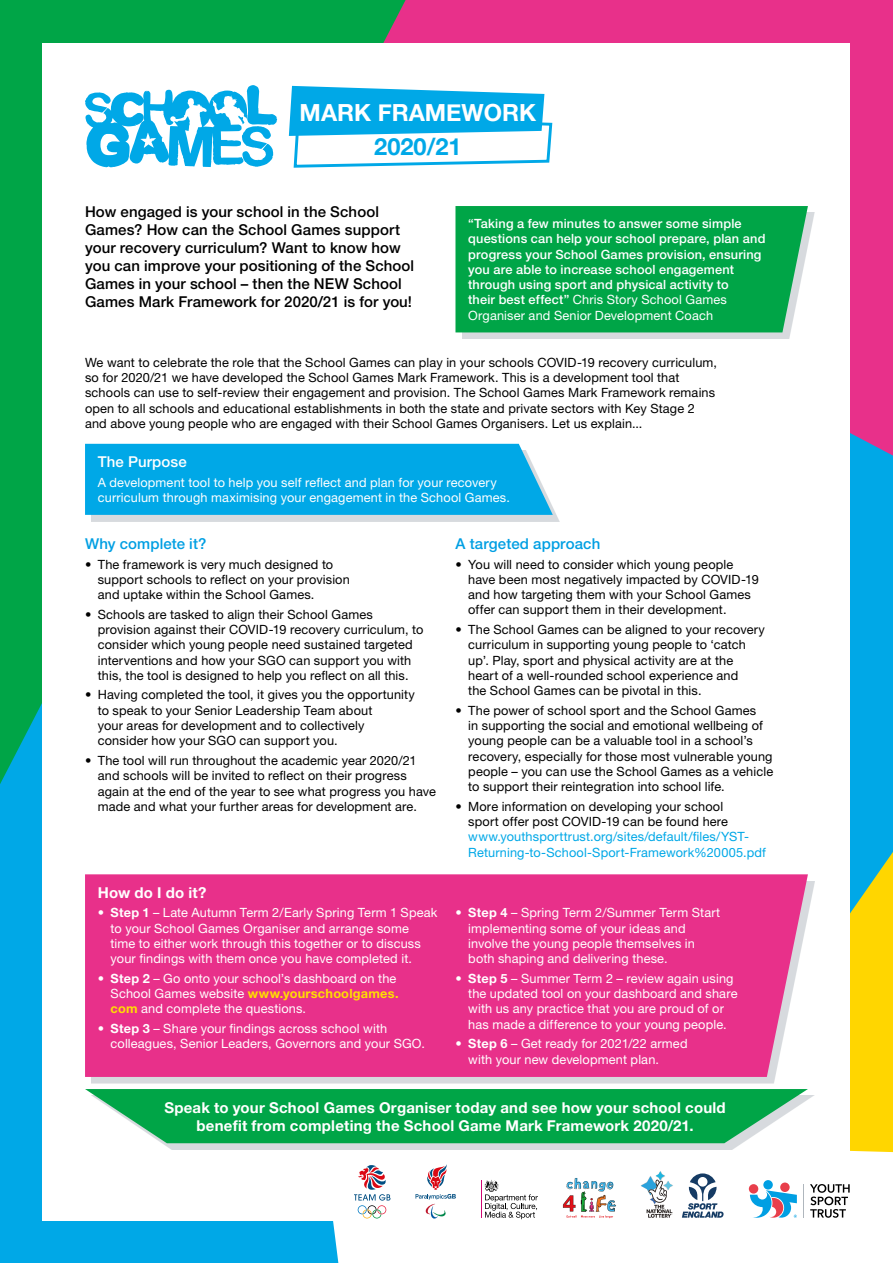
<style>
.page{position:relative;width:893px;height:1263px;background:#00a8e7}
.page>*{position:absolute;margin:0;border:0;box-sizing:border-box;transform-origin:0 0}
.t1{font:700 23.55px/34px "Helvetica Neue";color:#fff;text-align:center}
.t2{font:500 15px/18px "Helvetica Neue LT Std";letter-spacing:.005em;color:#000}
.t3{font:700 15px/18px "Helvetica Neue LT Std";letter-spacing:.015em;color:#fff;text-align:center}
.t4{font:500 15px "Helvetica Neue LT Std";letter-spacing:.005em;color:#009fe3}
.t5{font:500 15px "Helvetica Neue LT Std";letter-spacing:.01em;color:#fff}
.t6{font:12.75px/15.3px "Helvetica Neue LT Std";letter-spacing:.01em;color:#000}
.t7{font:12.75px/15.3px "Helvetica Neue LT Std";letter-spacing:.01em;color:#fff}
.t8{font:500 12.75px/15.3px "Helvetica Neue LT Std";letter-spacing:.015em;color:#fff}
.t9{font:12.75px/15.3px "Helvetica Neue LT Std";letter-spacing:.01em;color:#00a8e7}
.s1{color:#00a8e7}
.s2{font-weight:400}
.s3{font-weight:700}
.s4{font-weight:700;color:#ffdf00}
.s5{color:#000}
</style>
<div class="page">
<div style="left:412px;top:0;width:481px;height:456px;background:#e8308a"></div>
<svg style="left:0;top:0;width:412px;height:809px;fill:#00a547"></svg>
<svg style="left:850px;top:852px;width:43px;height:284px;fill:#ffd600"></svg>
<div style="left:43px;top:43px;width:807px;height:1177px;background:#fff"></div>
<div style="left:322px;top:1136px;width:571px;height:127px;background:#fff"></div>
<svg style="left:563px;top:1178px;width:53px;height:40px"></svg>
<div style="left:749px;top:1184px;width:9px;height:9px;background:#e83f4b;border-radius:50%"></div>
<div style="left:780px;top:1182px;width:10px;height:10px;background:#e83f4b;border-radius:50%"></div>
<div style="left:763px;top:1180px;width:10px;height:9px;background:#009fe3;border-radius:50%"></div>
<svg style="left:810px;top:1184px;width:40px;height:34px"></svg>
<hr style="left:803px;top:1184px;width:1px;height:33px;background:#afb6bd">
<svg style="left:750px;top:1190px;width:47px;height:28px"></svg>
<svg style="left:354px;top:1163px;width:36px;height:55px"></svg>
<svg style="left:415px;top:1164px;width:41px;height:56px"></svg>
<hr style="left:481px;top:1180px;width:1px;height:37px;background:#d10873">
<svg style="left:484px;top:1180px;width:54px;height:39px"></svg>
<img style="left:640px;top:1176px;width:1px;height:20px">
<svg style="left:641px;top:1171px;width:32px;height:47px"></svg>
<svg style="left:682px;top:1173px;width:42px;height:45px"></svg>
<div style="left:462px;top:212px;width:352px;height:127px;background:#afb6bd;opacity:.5"></div>
<div style="left:455px;top:206px;width:353px;height:126px;background:#00a547"></div>
<div style="left:91px;top:881px;width:723px;height:202px;background:#afb6bd;opacity:.5"></div>
<div style="left:85px;top:874px;width:723px;height:203px;background:#e8308a"></div>
<svg style="left:85px;top:85px;width:192px;height:82px"></svg>
<svg style="left:289px;top:86px;width:264px;height:82px"></svg>
<div style="left:91px;top:1095px;width:723px;height:55px;background:#afb6bd;opacity:.5"></div>
<svg style="left:85px;top:1089px;width:723px;height:54px"></svg>
<div style="left:91px;top:450px;width:468px;height:71px;background:#afb6bd;opacity:.5"></div>
<div style="left:85px;top:444px;width:468px;height:71px;background:#00a8e7"></div>
<p class="t1" style="left:300px;top:96px;width:238px">MARK FRAMEWORK<br><span class="s1">2020/21</span></p>
<p class="t2" style="left:85px;top:202px;width:331px">How engaged is your school in the School Games? How can the School Games support your recovery curriculum? Want to know how you can improve your positioning of the School Games in your school – then the NEW School Games Mark Framework for 2020/21 is for you!</p>
<p class="t8" style="left:468px;top:216px;width:299px">“Taking a few minutes to answer some simple questions can help your school prepare, plan and progress your School Games provision, ensuring you are able to increase school engagement through using sport and physical activity to<br>their best effect” <span class="s2">Chris Story School Games Organiser and Senior Development Coach</span></p>
<p class="t6" style="left:85px;top:354px;width:633px">We want to celebrate the role that the School Games can play in your schools COVID-19 recovery curriculum, so for 2020/21 we have developed the School Games Mark Framework. This is a development tool that schools can use to self-review their engagement and provision. The School Games Mark Framework remains open to all schools and educational establishments in both the state and private sectors with Key Stage 2 and above young people who are engaged with their School Games Organisers. Let us explain...</p>
<p class="t5" style="left:98px;top:453px;width:91px">The Purpose</p>
<p class="t7" style="left:98px;top:474px;width:414px">A development tool to help you self reflect and plan for your recovery curriculum through maximising your engagement in the School Games.</p>
<p class="t4" style="left:85px;top:535px;width:123px">Why complete it?</p>
<p class="t6" style="left:98px;top:556px;width:254px;text-indent:-13px">• The framework is very much designed to support schools to reflect on your provision and uptake within the School Games.</p>
<p class="t6" style="left:98px;top:606px;width:327px;text-indent:-13px">• Schools are tasked to align their School Games provision against their COVID-19 recovery curriculum, to consider which young people need sustained targeted interventions and how your SGO can support you with this, the tool is designed to help you reflect on all this.</p>
<p class="t6" style="left:98px;top:687px;width:319px;text-indent:-13px">• Having completed the tool, it gives you the opportunity to speak to your Senior Leadership Team about<br>your areas for development and to collectively consider how your SGO can support you.</p>
<p class="t6" style="left:98px;top:752px;width:340px;text-indent:-13px">• The tool will run throughout the academic year 2020/21 and schools will be invited to reflect on their progress again at the end of the year to see what progress you have made and what your further areas for development are.</p>
<p class="t3" style="left:98px;top:883px;width:110px">How do I do it?</p>
<p class="t7" style="left:111px;top:905px;width:328px;text-indent:-13px"><span class="s3">• Step 1</span> – Late Autumn Term 2/Early Spring Term 1 Speak to your School Games Organiser and arrange some<br>time to either work through this together or to discuss your findings with them once you have completed it.</p>
<p class="t7" style="left:111px;top:970px;width:289px;text-indent:-13px"><span class="s3">• Step 2</span> – Go onto your school’s dashboard on the<br>School Games website <span class="s4">www.yourschoolgames. com</span> and complete the questions.</p>
<p class="t7" style="left:111px;top:1021px;width:316px;text-indent:-13px"><span class="s3">• Step 3</span> – Share your findings across school with colleagues, Senior Leaders, Governors and your SGO.</p>
<p class="t4" style="left:455px;top:535px;width:146px">A targeted approach</p>
<p class="t6" style="left:468px;top:556px;width:292px;text-indent:-13px">• You will need to consider which young people have been most negatively impacted by COVID-19 and how targeting them with your School Games offer can support them in their development.</p>
<p class="t6" style="left:468px;top:622px;width:298px;text-indent:-13px">• The School Games can be aligned to your recovery curriculum in supporting young people to ‘catch up’. Play, sport and physical activity are at the heart of a well-rounded school experience and<br>the School Games can be pivotal in this.</p>
<p class="t6" style="left:468px;top:702px;width:306px;text-indent:-13px">• The power of school sport and the School Games<br>in supporting the social and emotional wellbeing of young people can be a valuable tool in a school’s recovery, especially for those most vulnerable young people – you can use the School Games as a vehicle to support their reintegration into school life.</p>
<p class="t9" style="left:468px;top:798px;width:299px;text-indent:-13px"><span class="s5">• More information on developing your school<br>sport offer post COVID-19 can be found here </span>www.youthsporttrust.org/sites/default/files/YST-Returning-to-School-Sport-Framework%20005.pdf</p>
<p class="t7" style="left:468px;top:905px;width:253px;text-indent:-13px"><span class="s3">• Step 4</span> – Spring Term 2/Summer Term Start implementing some of your ideas and involve the young people themselves in both shaping and delivering these.</p>
<p class="t7" style="left:468px;top:970px;width:271px;text-indent:-13px"><span class="s3">• Step 5</span> – Summer Term 2 – review again using the updated tool on your dashboard and share with us any practice that you are proud of or has made a difference to your young people.</p>
<p class="t7" style="left:468px;top:1036px;width:221px;text-indent:-13px"><span class="s3">• Step 6</span> – Get ready for 2021/22 armed with your new development plan.</p>
<p class="t3" style="left:164px;top:1098px;width:563px">Speak to your School Games Organiser today and see how your school could benefit from completing the School Game Mark Framework 2020/21.</p>
</div>
